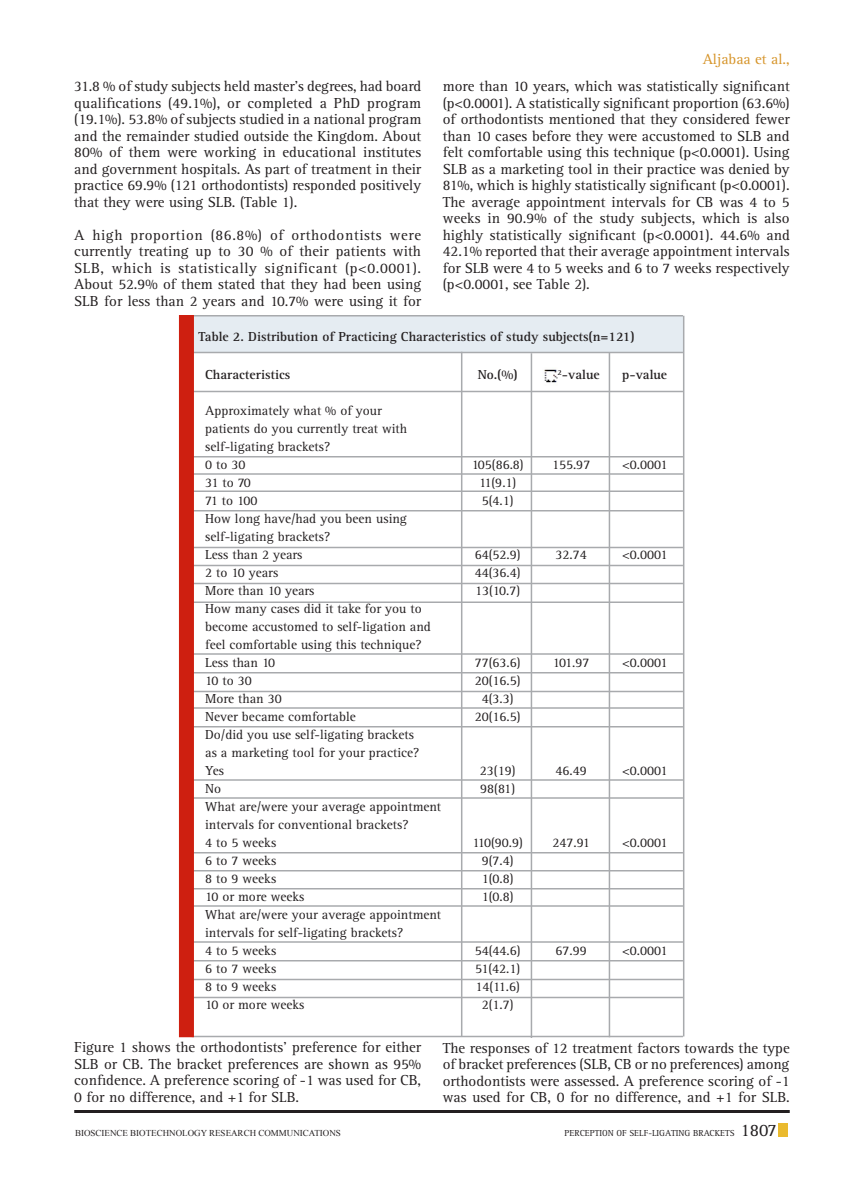
<style>
.page{position:relative;width:864px;height:1188px;background:#fff}
.page>*{position:absolute;margin:0;border:0;box-sizing:border-box;transform-origin:0 0}
.Body_text{font:15px/16.5px "Rotis Serif Std";color:#231f20;text-align:justify}
.Body_text-2{font:15px "Rotis Serif Std";color:#d69429}
.Body_text-3{font:13.5px "Rotis Serif Std";color:#231f20}
.Body_text-4{font:700 13.5px "Rotis Serif Std";color:#231f20}
.t1{font:9px "Times New Roman";color:#231f20}
.t2{font:9px "Rotis Serif Std";color:#231f20}
.s1{font-size:18px}
</style>
<div class="page">
<div style="left:778px;top:1124px;width:10px;height:13px;background:#eaba2e"></div>
<hr style="left:74px;top:1110px;width:716px;height:3px;background:#231f20">
<img style="left:544px;top:369px;width:14px;height:14px">
<div style="left:192px;top:315px;width:491px;height:38px;background:#e5ecf2"></div>
<hr style="left:192px;top:315px;width:491px;height:1px;background:#a8aaad">
<hr style="left:192px;top:352px;width:491px;height:1px;background:#a8aaad">
<hr style="left:192px;top:1036px;width:491px;height:1px;background:#a8aaad">
<hr style="left:461px;top:352px;width:1px;height:684px;background:#a8aaad">
<hr style="left:531px;top:353px;width:1px;height:685px;background:#a8aaad">
<hr style="left:609px;top:352px;width:1px;height:685px;background:#a8aaad">
<hr style="left:191px;top:456px;width:492px;height:2px;background:#a8aaad">
<hr style="left:191px;top:510px;width:492px;height:2px;background:#a8aaad">
<hr style="left:191px;top:490px;width:492px;height:2px;background:#a8aaad">
<hr style="left:191px;top:473px;width:492px;height:2px;background:#a8aaad">
<hr style="left:191px;top:391px;width:492px;height:1px;background:#a8aaad">
<hr style="left:191px;top:547px;width:492px;height:1px;background:#a8aaad">
<hr style="left:191px;top:565px;width:492px;height:1px;background:#a8aaad">
<hr style="left:191px;top:583px;width:492px;height:1px;background:#a8aaad">
<hr style="left:191px;top:602px;width:492px;height:1px;background:#a8aaad">
<hr style="left:191px;top:653px;width:492px;height:2px;background:#a8aaad">
<hr style="left:191px;top:672px;width:492px;height:2px;background:#a8aaad">
<hr style="left:191px;top:691px;width:492px;height:1px;background:#a8aaad">
<hr style="left:191px;top:707px;width:492px;height:2px;background:#a8aaad">
<hr style="left:191px;top:726px;width:492px;height:2px;background:#a8aaad">
<hr style="left:191px;top:779px;width:492px;height:2px;background:#a8aaad">
<hr style="left:191px;top:797px;width:492px;height:2px;background:#a8aaad">
<hr style="left:191px;top:852px;width:492px;height:2px;background:#a8aaad">
<hr style="left:191px;top:870px;width:492px;height:2px;background:#a8aaad">
<hr style="left:191px;top:888px;width:492px;height:2px;background:#a8aaad">
<hr style="left:191px;top:905px;width:492px;height:2px;background:#a8aaad">
<hr style="left:191px;top:941px;width:492px;height:2px;background:#a8aaad">
<hr style="left:191px;top:960px;width:492px;height:2px;background:#a8aaad">
<hr style="left:191px;top:979px;width:492px;height:1px;background:#a8aaad">
<hr style="left:191px;top:997px;width:492px;height:1px;background:#a8aaad">
<div style="left:179px;top:315px;width:15px;height:722px;background:#ce1f10"></div>
<hr style="left:683px;top:316px;width:1px;height:720px;background:#a8aaad">
<p class="Body_text" style="left:74px;top:79px;width:349px">31.8 % of study subjects held master’s degrees, had board qualifications (49.1%), or completed a PhD program (19.1%). 53.8% of subjects studied in a national program and the remainder studied outside the Kingdom. About 80% of them were working in educational institutes and government hospitals. As part of treatment in their practice 69.9% (121 orthodontists) responded positively that they were using SLB. (Table 1).</p>
<p class="Body_text" style="left:74px;top:227px;width:349px">A high proportion (86.8%) of orthodontists were currently treating up to 30 % of their patients with SLB, which is statistically significant (p&lt;0.0001).<br>About 52.9% of them stated that they had been using SLB for less than 2 years and 10.7% were using it for</p>
<p class="Body_text-2" style="left:703px;top:50px;width:89px">Aljabaa et al.,</p>
<p class="Body_text" style="left:443px;top:79px;width:349px">more than 10 years, which was statistically significant (p&lt;0.0001). A statistically significant proportion (63.6%) of orthodontists mentioned that they considered fewer than 10 cases before they were accustomed to SLB and felt comfortable using this technique (p&lt;0.0001). Using SLB as a marketing tool in their practice was denied by 81%, which is highly statistically significant (p&lt;0.0001).<br>The average appointment intervals for CB was 4 to 5 weeks in 90.9% of the study subjects, which is also highly statistically significant (p&lt;0.0001). 44.6% and 42.1% reported that their average appointment intervals for SLB were 4 to 5 weeks and 6 to 7 weeks respectively (p&lt;0.0001, see Table 2).</p>
<p class="Body_text-4" style="left:198px;top:328px;width:438px">Table 2. Distribution of Practicing Characteristics of study subjects(n=121)</p>
<p class="Body_text-4" style="left:205px;top:367px;width:87px">Characteristics</p>
<p class="Body_text-4" style="left:478px;top:367px;width:42px">No.(%)</p>
<p class="Body_text-4" style="left:558px;top:367px;width:44px"><sup>2</sup>-value</p>
<p class="Body_text-4" style="left:622px;top:367px;width:47px">p-value</p>
<p class="Body_text-3" style="left:205px;top:403px;width:178px">Approximately what % of your</p>
<p class="Body_text-3" style="left:205px;top:421px;width:203px">patients do you currently treat with</p>
<p class="Body_text-3" style="left:205px;top:439px;width:127px">self-ligating brackets?</p>
<p class="Body_text-3" style="left:205px;top:457px;width:42px">0 to 30</p>
<p class="Body_text-3" style="left:472px;top:457px;width:54px">105(86.8)</p>
<p class="Body_text-3" style="left:552px;top:457px;width:40px">155.97</p>
<p class="Body_text-3" style="left:622px;top:457px;width:47px">&lt;0.0001</p>
<p class="Body_text-3" style="left:205px;top:475px;width:47px">31 to 70</p>
<p class="Body_text-3" style="left:479px;top:475px;width:39px">11(9.1)</p>
<p class="Body_text-3" style="left:205px;top:493px;width:54px">71 to 100</p>
<p class="Body_text-3" style="left:482px;top:493px;width:33px">5(4.1)</p>
<p class="Body_text-3" style="left:205px;top:511px;width:203px">How long have/had you been using</p>
<p class="Body_text-3" style="left:205px;top:529px;width:127px">self-ligating brackets?</p>
<p class="Body_text-3" style="left:205px;top:547px;width:99px">Less than 2 years</p>
<p class="Body_text-3" style="left:475px;top:547px;width:47px">64(52.9)</p>
<p class="Body_text-3" style="left:556px;top:547px;width:33px">32.74</p>
<p class="Body_text-3" style="left:622px;top:547px;width:47px">&lt;0.0001</p>
<p class="Body_text-3" style="left:205px;top:565px;width:75px">2 to 10 years</p>
<p class="Body_text-3" style="left:475px;top:565px;width:47px">44(36.4)</p>
<p class="Body_text-3" style="left:205px;top:583px;width:111px">More than 10 years</p>
<p class="Body_text-3" style="left:475px;top:583px;width:47px">13(10.7)</p>
<p class="Body_text-3" style="left:205px;top:601px;width:218px">How many cases did it take for you to</p>
<p class="Body_text-3" style="left:205px;top:619px;width:227px">become accustomed to self-ligation and</p>
<p class="Body_text-3" style="left:205px;top:637px;width:218px">feel comfortable using this technique?</p>
<p class="Body_text-3" style="left:205px;top:655px;width:72px">Less than 10</p>
<p class="Body_text-3" style="left:475px;top:655px;width:47px">77(63.6)</p>
<p class="Body_text-3" style="left:553px;top:655px;width:38px">101.97</p>
<p class="Body_text-3" style="left:622px;top:655px;width:47px">&lt;0.0001</p>
<p class="Body_text-3" style="left:205px;top:673px;width:48px">10 to 30</p>
<p class="Body_text-3" style="left:475px;top:673px;width:47px">20(16.5)</p>
<p class="Body_text-3" style="left:205px;top:691px;width:78px">More than 30</p>
<p class="Body_text-3" style="left:482px;top:691px;width:33px">4(3.3)</p>
<p class="Body_text-3" style="left:205px;top:709px;width:152px">Never became comfortable</p>
<p class="Body_text-3" style="left:475px;top:709px;width:47px">20(16.5)</p>
<p class="Body_text-3" style="left:205px;top:727px;width:210px">Do/did you use self-ligating brackets</p>
<p class="Body_text-3" style="left:205px;top:745px;width:216px">as a marketing tool for your practice?</p>
<p class="Body_text-3" style="left:205px;top:763px;width:21px">Yes</p>
<p class="Body_text-3" style="left:480px;top:763px;width:37px">23(19)</p>
<p class="Body_text-3" style="left:556px;top:763px;width:33px">46.49</p>
<p class="Body_text-3" style="left:622px;top:763px;width:47px">&lt;0.0001</p>
<p class="Body_text-3" style="left:205px;top:781px;width:18px">No</p>
<p class="Body_text-3" style="left:480px;top:781px;width:36px">98(81)</p>
<p class="Body_text-3" style="left:205px;top:799px;width:238px">What are/were your average appointment</p>
<p class="Body_text-3" style="left:205px;top:817px;width:205px">intervals for conventional brackets?</p>
<p class="Body_text-3" style="left:205px;top:835px;width:73px">4 to 5 weeks</p>
<p class="Body_text-3" style="left:472px;top:835px;width:52px">110(90.9)</p>
<p class="Body_text-3" style="left:552px;top:835px;width:39px">247.91</p>
<p class="Body_text-3" style="left:622px;top:835px;width:47px">&lt;0.0001</p>
<p class="Body_text-3" style="left:205px;top:853px;width:73px">6 to 7 weeks</p>
<p class="Body_text-3" style="left:482px;top:853px;width:33px">9(7.4)</p>
<p class="Body_text-3" style="left:205px;top:871px;width:73px">8 to 9 weeks</p>
<p class="Body_text-3" style="left:482px;top:871px;width:33px">1(0.8)</p>
<p class="Body_text-3" style="left:205px;top:889px;width:101px">10 or more weeks</p>
<p class="Body_text-3" style="left:482px;top:889px;width:33px">1(0.8)</p>
<p class="Body_text-3" style="left:205px;top:907px;width:238px">What are/were your average appointment</p>
<p class="Body_text-3" style="left:205px;top:925px;width:200px">intervals for self-ligating brackets?</p>
<p class="Body_text-3" style="left:205px;top:943px;width:73px">4 to 5 weeks</p>
<p class="Body_text-3" style="left:475px;top:943px;width:47px">54(44.6)</p>
<p class="Body_text-3" style="left:556px;top:943px;width:33px">67.99</p>
<p class="Body_text-3" style="left:622px;top:943px;width:47px">&lt;0.0001</p>
<p class="Body_text-3" style="left:205px;top:961px;width:73px">6 to 7 weeks</p>
<p class="Body_text-3" style="left:475px;top:961px;width:47px">51(42.1)</p>
<p class="Body_text-3" style="left:205px;top:979px;width:73px">8 to 9 weeks</p>
<p class="Body_text-3" style="left:476px;top:979px;width:46px">14(11.6)</p>
<p class="Body_text-3" style="left:205px;top:997px;width:101px">10 or more weeks</p>
<p class="Body_text-3" style="left:482px;top:997px;width:33px">2(1.7)</p>
<p class="Body_text" style="left:74px;top:1039px;width:349px">Figure 1 shows the orthodontists’ preference for either SLB or CB. The bracket preferences are shown as 95% confidence. A preference scoring of -1 was used for CB, 0 for no difference, and +1 for SLB.</p>
<p class="Body_text" style="left:443px;top:1040px;width:348px">The responses of 12 treatment factors towards the type of bracket preferences (SLB, CB or no preferences) among orthodontists were assessed. A preference scoring of -1 was used for CB, 0 for no difference, and +1 for SLB.</p>
<p class="t1" style="left:75px;top:1127px;width:267px">BIOSCIENCE BIOTECHNOLOGY RESEARCH COMMUNICATIONS</p>
<p class="t2" style="left:565px;top:1128px;width:214px">Perception of Self-Ligating Brackets <span class="s1">1807</span></p>
</div>
